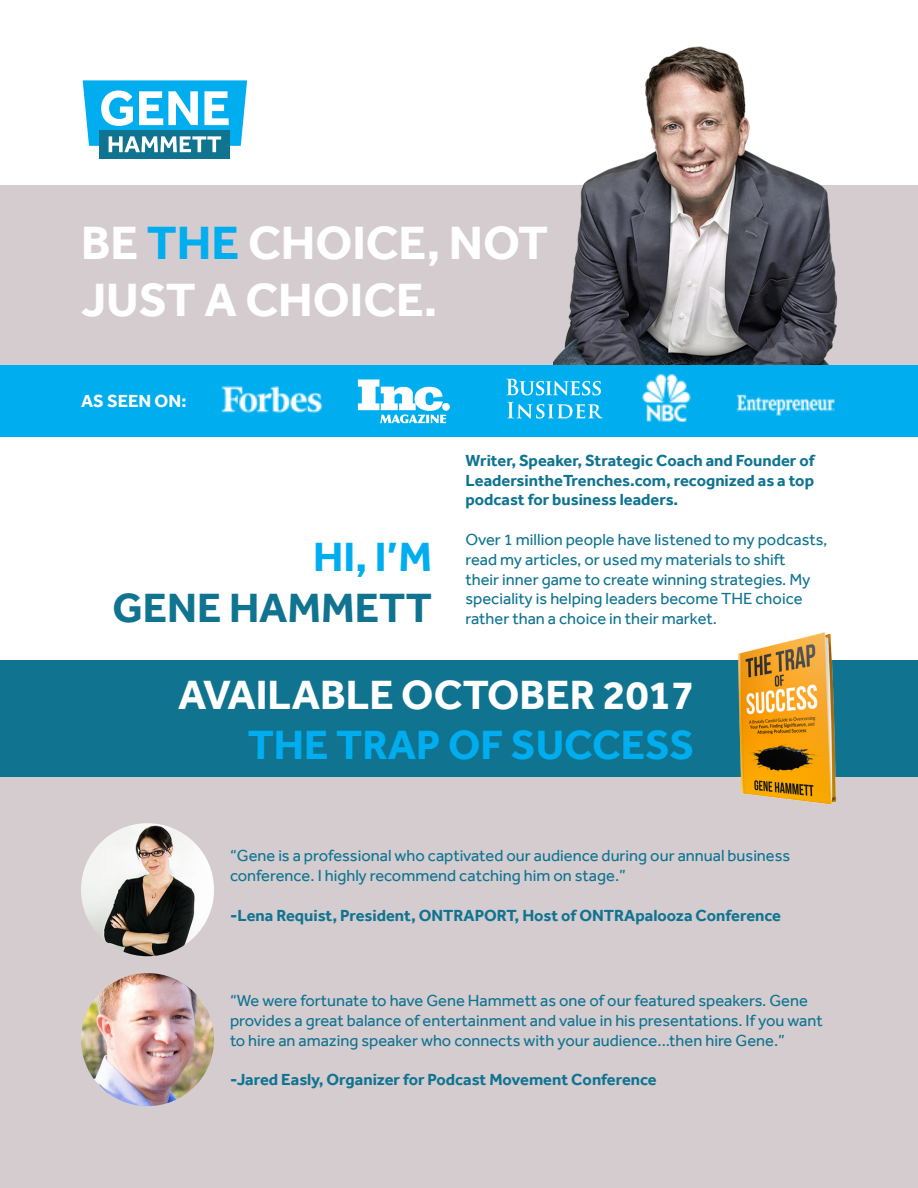
<style>
.page{position:relative;width:918px;height:1188px;background:#fff}
.page>*{position:absolute;margin:0;border:0;box-sizing:border-box;transform-origin:0 0}
.t1{font:700 48px/57.6px "Effra";color:#fff}
.t2{font:700 42px "Effra";color:#fff}
.t3{font:700 42px/50.4px "Effra";color:#107491;text-align:right}
.t4{font:700 42px "Effra";color:#00aeef}
.t5{font:700 18px "Effra";color:#fff}
.t6{font:16.5px/19.8px "Effra";color:#107491}
.t7{font:700 16.5px/19.8px "Effra";color:#107491;text-align:justify}
.s1{color:#00aeef}
</style>
<div class="page">
<div style="left:0;top:185px;width:918px;height:180px;background:#d5cccf"></div>
<div style="left:0;top:777px;width:918px;height:411px;background:#d5cccf"></div>
<div style="left:100px;top:130px;width:130px;height:29px;background:#107491"></div>
<svg style="left:83px;top:80px;width:164px;height:72px"></svg>
<img style="left:553px;top:46px;width:285px;height:319px">
<div style="left:0;top:365px;width:918px;height:72px;background:#00aeef"></div>
<div style="left:0;top:660px;width:918px;height:117px;background:#107491"></div>
<img style="left:221px;top:386px;width:102px;height:27px">
<img style="left:81px;top:823px;width:133px;height:133px;border-radius:67px">
<img style="left:81px;top:973px;width:133px;height:133px;border-radius:67px">
<img style="left:738px;top:632px;width:98px;height:173px">
<img style="left:357px;top:379px;width:93px;height:45px">
<img style="left:642px;top:374px;width:193px;height:48px">
<img style="left:506px;top:378px;width:97px;height:41px">
<p class="t1" style="left:81px;top:213px;width:469px">BE <span class="s1">THE</span> CHOICE, NOT<br>JUST A CHOICE.</p>
<p class="t5" style="left:81px;top:390px;width:107px">AS SEEN ON:</p>
<p class="t3" style="left:112px;top:531px;width:321px"><span class="s1">HI, I’M<br></span>GENE HAMMETT</p>
<p class="t7" style="left:465px;top:450px;width:351px">Writer, Speaker, Strategic Coach and Founder of LeadersintheTrenches.com, recognized as a top podcast for business leaders.</p>
<p class="t6" style="left:465px;top:529px;width:364px">Over 1 million people have listened to my podcasts, read my articles, or used my materials to shift<br>their inner game to create winning strategies. My speciality is helping leaders become THE choice rather than a choice in their market.</p>
<p class="t2" style="left:178px;top:669px;width:518px">AVAILABLE OCTOBER 2017</p>
<p class="t4" style="left:248px;top:719px;width:448px">THE TRAP OF SUCCESS</p>
<p class="t6" style="left:230px;top:846px;width:562px">“Gene is a professional who captivated our audience during our annual business conference. I highly recommend catching him on stage.”</p>
<p class="t7" style="left:230px;top:905px;width:553px">-Lena Requist, President, ONTRAPORT, Host of ONTRApalooza Conference</p>
<p class="t6" style="left:230px;top:991px;width:594px">“We were fortunate to have Gene Hammett as one of our featured speakers. Gene provides a great balance of entertainment and value in his presentations. If you want to hire an amazing speaker who connects with your audience...then hire Gene.”</p>
<p class="t7" style="left:230px;top:1070px;width:428px">-Jared Easly, Organizer for Podcast Movement Conference</p>
</div>
